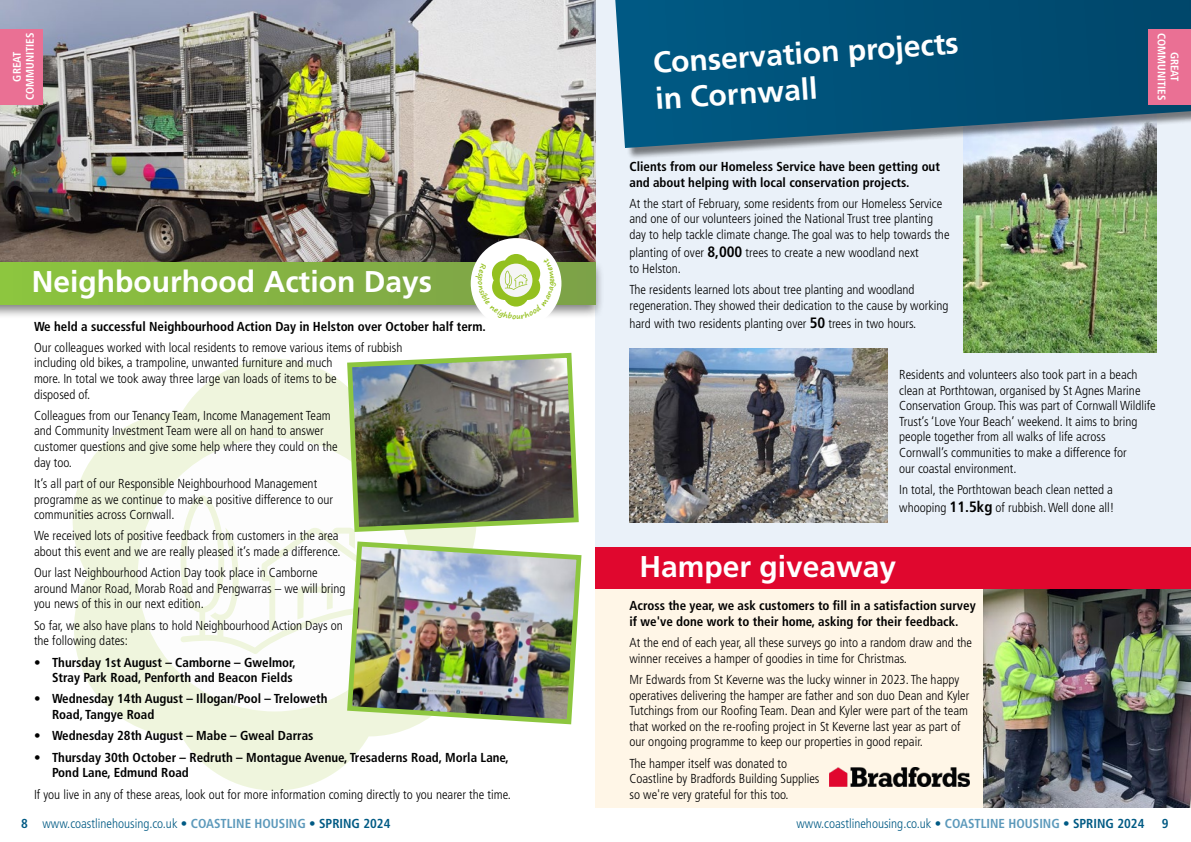
<style>
.page{position:relative;width:1191px;height:842px;background:#fff}
.page>*{position:absolute;margin:0;border:0;box-sizing:border-box;transform-origin:0 0}
.t1{font:700 30px/35.7px "Frutiger LT Std";color:#fff}
.t2{font:300 condensed 13px/15.6px "Frutiger LT Std";color:#000}
.t3{font:700 condensed 13px/15.6px "Frutiger LT Std";color:#000}
.t4{font:300 condensed 13px "Frutiger LT Std";color:#005a84}
.t5{font:700 condensed 13px "Frutiger LT Std";color:#005a84}
.t6{font:700 condensed 11px/13.2px "Frutiger LT Std";color:#fff;text-align:center}
.s1{font-weight:700;font-size:15px}
.s2{font-weight:700}
.s3{font-weight:700;color:#5c99bb}
</style>
<div class="page">
<div style="left:596px;top:0;width:595px;height:547px;background:#eaf1f9"></div>
<div style="left:596px;top:577px;width:595px;height:246px;background:#fff6e7"></div>
<img style="left:963px;top:160px;width:194px;height:193px">
<div style="left:616px;top:0;width:575px;height:160px;background:#000;opacity:.5"></div>
<svg style="left:615px;top:0;width:576px;height:148px;background:#185f82"></svg>
<svg style="left:73px;top:359px;width:403px;height:432px;fill:#eff5dd"></svg>
<div style="left:138px;top:438px;width:273px;height:273px;background:#fdfdfd;border-radius:50%"></div>
<svg style="left:180px;top:495px;width:175px;height:159px"></svg>
<img style="left:0;top:0;width:595px;height:259px">
<div style="left:0;top:29px;width:43px;height:75px;background:#ea7094"></div>
<div style="left:1148px;top:29px;width:43px;height:75px;background:#ea7094"></div>
<img style="left:345px;top:352px;width:234px;height:182px">
<img style="left:344px;top:539px;width:238px;height:188px">
<div style="left:0;top:259px;width:605px;height:60px;background:#000;opacity:.5"></div>
<svg style="left:0;top:263px;width:595px;height:41px;background:#85b442"></svg>
<img style="left:629px;top:349px;width:258px;height:174px">
<img style="left:983px;top:589px;width:208px;height:220px">
<div style="left:596px;top:547px;width:595px;height:42px;background:#e0072e"></div>
<img style="left:830px;top:767px;width:140px;height:20px">
<div style="left:471px;top:238px;width:90px;height:91px;background:#fff;border-radius:50%"></div>
<div style="left:0;top:809px;width:1191px;height:33px;background:#fff"></div>
<svg style="left:475px;top:254px;width:81px;height:65px"></svg>
<p class="t6" style="left:10px;top:100px;width:69px;rotate:-90deg">GREAT<br>COMMUNITIES</p>
<p class="t6" style="left:1181px;top:33px;width:69px;rotate:90deg">GREAT<br>COMMUNITIES</p>
<h1 class="t1" style="left:651px;top:46px;width:308px;rotate:-4deg">Conservation projects in Cornwall</h1>
<h1 class="t1" style="left:32px;top:264px;width:401px">Neighbourhood Action Days</h1>
<p class="t3" style="left:34px;top:318px;width:453px">We held a successful Neighbourhood Action Day in Helston over October half term.</p>
<p class="t2" style="left:34px;top:340px;width:370px">Our colleagues worked with local residents to remove various items of rubbish including old bikes, a trampoline, unwanted furniture and much<br>more. In total we took away three large van loads of items to be<br>disposed of.</p>
<p class="t2" style="left:34px;top:408px;width:305px">Colleagues from our Tenancy Team, Income Management Team and Community Investment Team were all on hand to answer customer questions and give some help where they could on the day too.</p>
<p class="t2" style="left:34px;top:476px;width:301px">It’s all part of our Responsible Neighbourhood Management programme as we continue to make a positive difference to our communities across Cornwall.</p>
<p class="t2" style="left:34px;top:528px;width:308px">We received lots of positive feedback from customers in the area about this event and we are really pleased it’s made a difference.</p>
<p class="t2" style="left:34px;top:565px;width:313px">Our last Neighbourhood Action Day took place in Camborne around Manor Road, Morab Road and Pengwarras – we will bring you news of this in our next edition.</p>
<p class="t2" style="left:34px;top:618px;width:310px">So far, we also have plans to hold Neighbourhood Action Days on the following dates:</p>
<p class="t3" style="left:34px;top:654px;width:263px;text-align:right">• Thursday 1st August – Camborne – Gwelmor,<br>Stray Park Road, Penforth and Beacon Fields</p>
<p class="t3" style="left:52px;top:691px;width:277px;text-indent:-18px">• Wednesday 14th August – Illogan/Pool – Treloweth<br>Road, Tangye Road</p>
<p class="t3" style="left:34px;top:728px;width:281px">• Wednesday 28th August – Mabe – Gweal Darras</p>
<p class="t3" style="left:52px;top:749px;width:458px;text-indent:-18px">• Thursday 30th October – Redruth – Montague Avenue, Tresaderns Road, Morla Lane,<br>Pond Lane, Edmund Road</p>
<p class="t2" style="left:34px;top:786px;width:478px">If you live in any of these areas, look out for more information coming directly to you nearer the time.</p>
<p class="t3" style="left:629px;top:159px;width:312px">Clients from our Homeless Service have been getting out and about helping with local conservation projects.</p>
<p class="t2" style="left:629px;top:196px;width:321px">At the start of February, some residents from our Homeless Service and one of our volunteers joined the National Trust tree planting day to help tackle climate change. The goal was to help towards the</p>
<p class="t2" style="left:629px;top:245px;width:291px">planting of over <span class="s1">8,000</span> trees to create a new woodland next to Helston.</p>
<p class="t2" style="left:629px;top:282px;width:320px">The residents learned lots about tree planting and woodland regeneration. They showed their dedication to the cause by working</p>
<p class="t2" style="left:629px;top:315px;width:288px">hard with two residents planting over <span class="s1">50</span> trees in two hours.</p>
<p class="t2" style="left:899px;top:367px;width:258px">Residents and volunteers also took part in a beach clean at Porthtowan, organised by St Agnes Marine Conservation Group. This was part of Cornwall Wildlife Trust’s ‘Love Your Beach’ weekend. It aims to bring people together from all walks of life across Cornwall’s communities to make a difference for<br>our coastal environment.</p>
<p class="t2" style="left:899px;top:480px;width:217px;line-height:18px">In total, the Porthtowan beach clean netted a whooping <span class="s1">11.5kg</span> of rubbish. Well done all!</p>
<h1 class="t1" style="left:639px;top:549px;width:258px">Hamper giveaway</h1>
<p class="t3" style="left:629px;top:598px;width:348px">Across the year, we ask customers to fill in a satisfaction survey if we've done work to their home, asking for their feedback.</p>
<p class="t2" style="left:629px;top:635px;width:344px">At the end of each year, all these surveys go into a random draw and the winner receives a hamper of goodies in time for Christmas.</p>
<p class="t2" style="left:629px;top:672px;width:341px">Mr Edwards from St Keverne was the lucky winner in 2023. The happy operatives delivering the hamper are father and son duo Dean and Kyler Tutchings from our Roofing Team. Dean and Kyler were part of the team that worked on the re-roofing project in St Keverne last year as part of our ongoing programme to keep our properties in good repair.</p>
<p class="t2" style="left:629px;top:756px;width:191px">The hamper itself was donated to<br>Coastline by Bradfords Building Supplies so we're very grateful for this too.</p>
<p class="t4" style="left:21px;top:816px;width:371px"><span class="s2">8</span> www.coastlinehousing.co.uk <span class="s2">•</span> <span class="s3">COASTLINE HOUSING</span> <span class="s2">• SPRING 2024</span></p>
<p class="t4" style="left:796px;top:816px;width:349px">www.coastlinehousing.co.uk <span class="s2">•</span> <span class="s3">COASTLINE HOUSING</span> <span class="s2">• SPRING 2024</span></p>
<p class="t5" style="left:1161px;top:816px;width:8px">9</p>
</div>
